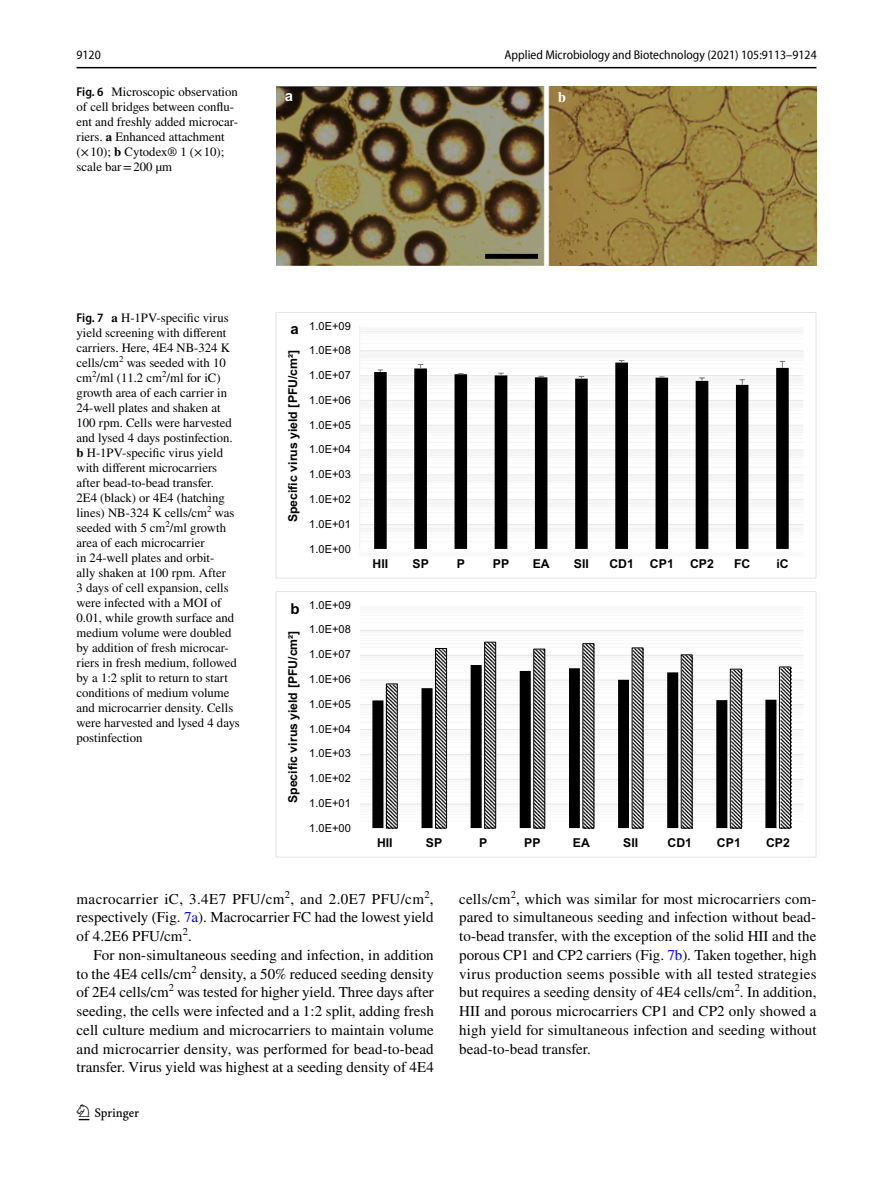
<style>
.page{position:relative;width:893px;height:1187px;background:#fff}
.page>*{position:absolute;margin:0;border:0;box-sizing:border-box;transform-origin:0 0}
.t1{font:22.5px "Springnew Regular 2";color:#000}
.t2{font:15px/18.8px "STIX";letter-spacing:.005em;color:#000;text-align:justify}
.t3{font:15px "Arial Bold MT7";color:#000}
.t4{font:15px "Arial Bold MT6";color:#fff}
.t5{font:700 15px "Times New Roman";color:#fff}
.t6{font:12.75px/15px "STIX";color:#000}
.t7{font:semi-condensed 12.75px "Myriad Pro Unic";color:#000}
.t8{font:12.3px "Arial Bold MT7";color:#000}
.t9{font:11.1px "Arial MT6";letter-spacing:-.005em;color:#000}
.s1{font-family:"Myriad Pro";font-weight:600;font-stretch:semi-condensed}
.s2{font-weight:700}
.s3{color:#00f}
</style>
<div class="page">
<hr style="left:77px;top:67px;width:739px;height:1px;background:#000">
<img style="left:276px;top:87px;width:540px;height:179px">
<svg style="left:485px;top:254px;width:53px;height:5px"></svg>
<img style="left:358px;top:326px;width:448px;height:502px">
<svg style="left:374px;top:362px;width:415px;height:187px"></svg>
<svg style="left:378px;top:369px;width:5px;height:3px"></svg>
<svg style="left:418px;top:364px;width:5px;height:4px"></svg>
<svg style="left:498px;top:373px;width:6px;height:2px"></svg>
<svg style="left:699px;top:377px;width:6px;height:4px"></svg>
<svg style="left:739px;top:379px;width:6px;height:6px"></svg>
<svg style="left:780px;top:361px;width:5px;height:7px"></svg>
<div style="left:276px;top:312px;width:540px;height:266px;border:1px solid #e3e3e3"></div>
<svg style="left:372px;top:665px;width:13px;height:163px;fill:#000"></svg>
<svg style="left:385px;top:641px;width:406px;height:187px"></svg>
<div style="left:276px;top:591px;width:540px;height:266px;border:1px solid #e3e3e3"></div>
<p class="t7" style="left:77px;top:50px;width:26px">9120</p>
<p class="t7" style="left:504px;top:50px;width:314px">Applied Microbiology and Biotechnology (2021) 105:9113–9124</p>
<p class="t6" style="left:77px;top:85px;width:163px"><span class="s1">Fig. 6</span> Microscopic observation of cell bridges between conflu&shy;ent and freshly added microcar&shy;riers. <span class="s2">a</span> Enhanced attachment (×10); <span class="s2">b</span> Cytodex® 1 (×10); scale bar=200 µm</p>
<p class="t4" style="left:285px;top:85px;width:10px">a</p>
<p class="t5" style="left:558px;top:86px;width:10px">b</p>
<p class="t6" style="left:77px;top:311px;width:165px"><span class="s1">Fig. 7</span> <span class="s2">a</span> H-1PV-specific virus yield screening with different carriers. Here, 4E4 NB-324 K cells/cm<sup>2</sup> was seeded with 10 cm<sup>2</sup>/ml (11.2 cm<sup>2</sup>/ml for iC) growth area of each carrier in<br>24-well plates and shaken at<br>100 rpm. Cells were harvested and lysed 4 days postinfection. <span class="s2">b</span> H-1PV-specific virus yield with different microcarriers after bead-to-bead transfer.<br>2E4 (black) or 4E4 (hatching lines) NB-324 K cells/cm<sup>2</sup> was seeded with 5 cm<sup>2</sup>/ml growth area of each microcarrier<br>in 24-well plates and orbit-<br>ally shaken at 100 rpm. After<br>3 days of cell expansion, cells were infected with a MOI of<br>0.01, while growth surface and medium volume were doubled by addition of fresh microcar&shy;riers in fresh medium, followed by a 1:2 split to return to start conditions of medium volume and microcarrier density. Cells were harvested and lysed 4 days postinfection</p>
<p class="t3" style="left:290px;top:318px;width:10px">a</p>
<p class="t8" style="left:284px;top:522px;width:174px;rotate:-90deg">S p ci f ice ur iv s dleiy P[ F U mc / ] ²</p>
<p class="t9" style="left:309px;top:318px;width:43px">1.0E+09</p>
<p class="t9" style="left:309px;top:343px;width:43px">1.0E+08</p>
<p class="t9" style="left:309px;top:367px;width:43px">1.0E+07</p>
<p class="t9" style="left:309px;top:392px;width:43px">1.0E+06</p>
<p class="t9" style="left:309px;top:417px;width:43px">1.0E+05</p>
<p class="t9" style="left:309px;top:442px;width:43px">1.0E+04</p>
<p class="t9" style="left:309px;top:466px;width:43px">1.0E+03</p>
<p class="t9" style="left:309px;top:491px;width:43px">1.0E+02</p>
<p class="t9" style="left:309px;top:516px;width:43px">1.0E+01</p>
<p class="t9" style="left:309px;top:541px;width:43px">1.0E+00</p>
<p class="t3" style="left:290px;top:597px;width:11px">b</p>
<p class="t8" style="left:284px;top:803px;width:174px;rotate:-90deg">S p ci f ice ur iv s dleiy P[ F U mc / ] ²</p>
<p class="t9" style="left:309px;top:597px;width:43px">1.0E+09</p>
<p class="t9" style="left:309px;top:622px;width:43px">1.0E+08</p>
<p class="t9" style="left:309px;top:646px;width:43px">1.0E+07</p>
<p class="t9" style="left:309px;top:671px;width:43px">1.0E+06</p>
<p class="t9" style="left:309px;top:696px;width:43px">1.0E+05</p>
<p class="t9" style="left:309px;top:721px;width:43px">1.0E+04</p>
<p class="t9" style="left:309px;top:745px;width:43px">1.0E+03</p>
<p class="t9" style="left:309px;top:770px;width:43px">1.0E+02</p>
<p class="t9" style="left:309px;top:795px;width:43px">1.0E+01</p>
<p class="t9" style="left:309px;top:820px;width:43px">1.0E+00</p>
<p class="t8" style="left:373px;top:554px;width:17px">HII</p>
<p class="t8" style="left:412px;top:554px;width:18px">SP</p>
<p class="t8" style="left:457px;top:554px;width:10px">P</p>
<p class="t8" style="left:493px;top:554px;width:18px">PP</p>
<p class="t8" style="left:533px;top:554px;width:19px">EA</p>
<p class="t8" style="left:574px;top:554px;width:17px">SII</p>
<p class="t8" style="left:609px;top:554px;width:26px">CD1</p>
<p class="t8" style="left:650px;top:554px;width:25px">CP1</p>
<p class="t8" style="left:690px;top:554px;width:25px">CP2</p>
<p class="t8" style="left:734px;top:554px;width:18px">FC</p>
<p class="t8" style="left:776px;top:554px;width:14px">iC</p>
<p class="t8" style="left:377px;top:833px;width:17px">HII</p>
<p class="t8" style="left:426px;top:833px;width:18px">SP</p>
<p class="t8" style="left:479px;top:833px;width:10px">P</p>
<p class="t8" style="left:524px;top:833px;width:18px">PP</p>
<p class="t8" style="left:573px;top:833px;width:19px">EA</p>
<p class="t8" style="left:623px;top:833px;width:17px">SII</p>
<p class="t8" style="left:667px;top:833px;width:26px">CD1</p>
<p class="t8" style="left:717px;top:833px;width:25px">CP1</p>
<p class="t8" style="left:766px;top:833px;width:25px">CP2</p>
<p class="t2" style="left:77px;top:890px;width:359px">macrocarrier iC, 3.4E7 PFU/cm<sup>2</sup>, and 2.0E7 PFU/cm<sup>2</sup>, respectively (Fig. <span class="s3">7a</span>). Macrocarrier FC had the lowest yield of 4.2E6 PFU/cm<sup>2</sup>.</p>
<p class="t2" style="left:77px;top:946px;width:359px;text-indent:17px">For non-simultaneous seeding and infection, in addition to the 4E4 cells/cm<sup>2</sup> density, a 50% reduced seeding density of 2E4 cells/cm<sup>2</sup> was tested for higher yield. Three days after seeding, the cells were infected and a 1:2 split, adding fresh cell culture medium and microcarriers to maintain volume and microcarrier density, was performed for bead-to-bead transfer. Virus yield was highest at a seeding density of 4E4</p>
<h1 class="t1" style="left:79px;top:1104px;width:62px">1 3</h1>
<p class="t2" style="left:459px;top:890px;width:359px">cells/cm<sup>2</sup>, which was similar for most microcarriers com&shy;pared to simultaneous seeding and infection without bead&shy;to-bead transfer, with the exception of the solid HII and the porous CP1 and CP2 carriers (Fig. <span class="s3">7b</span>). Taken together, high virus production seems possible with all tested strategies but requires a seeding density of 4E4 cells/cm<sup>2</sup>. In addition, HII and porous microcarriers CP1 and CP2 only showed a high yield for simultaneous infection and seeding without bead-to-bead transfer.</p>
</div>
